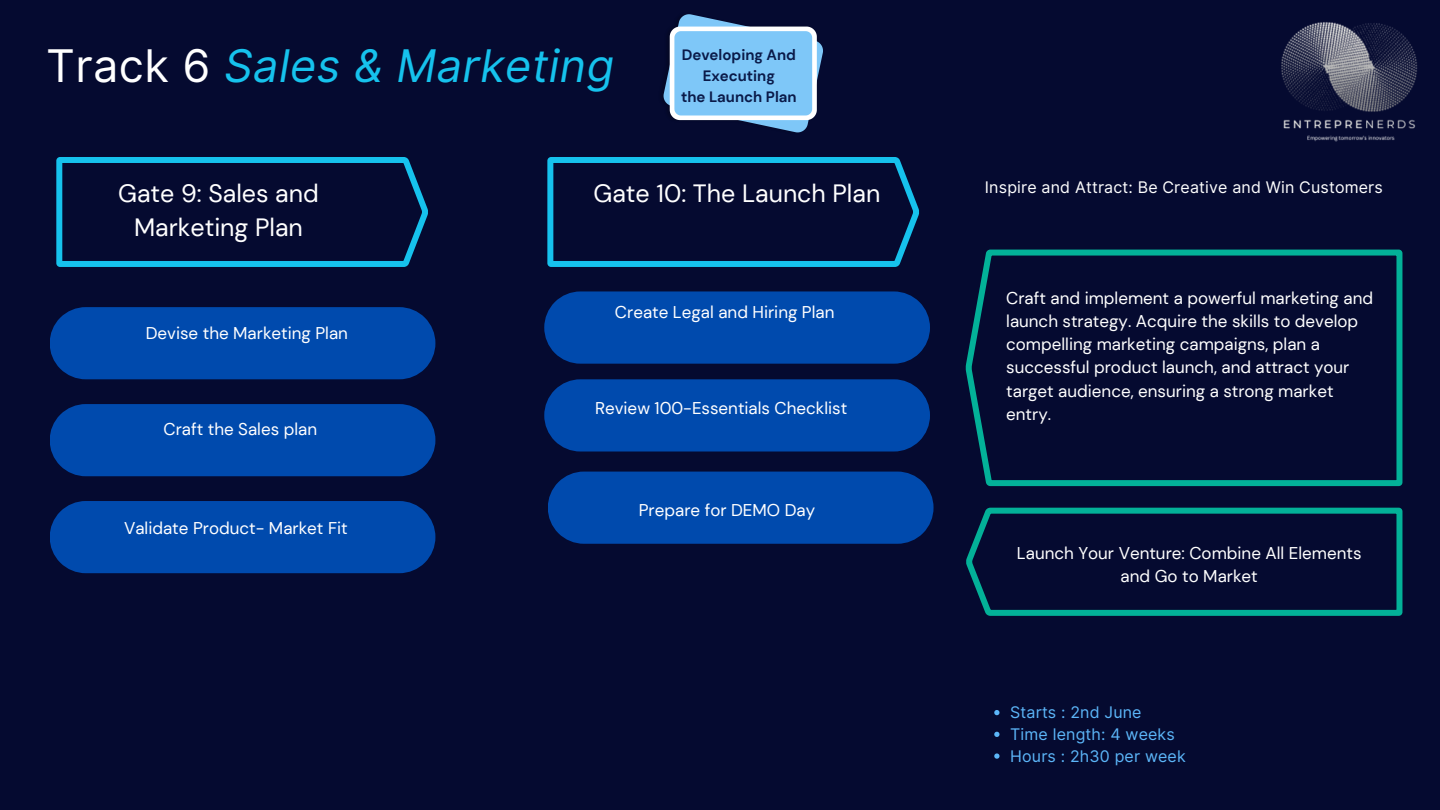
<style>
.page{position:relative;width:1440px;height:810px;background:#050a30}
.page>*{position:absolute;margin:0;border:0;box-sizing:border-box;transform-origin:0 0}
.t1{font:italic 45px "Inter";letter-spacing:.01em;color:#16c2ed}
.t2{font:25px/34.5px "DM Sans";color:#fff;text-align:center}
.t3{font:17px/23.2px "DM Sans";color:#fff}
.t4{font:16px "Inter";letter-spacing:.01em;color:#5cb6f9}
.t5{font:16px "Inter";letter-spacing:.01em;color:#fff}
.t6{font:700 15px "DM Sans";color:#0a1a49}
.s1{font-style:normal;color:#fff}
</style>
<div class="page">
<img style="left:1141px;top:22px;width:277px;height:303px">
<svg style="left:663px;top:14px;width:160px;height:119px"></svg>
<svg style="left:56px;top:157px;width:372px;height:110px"></svg>
<svg style="left:547px;top:157px;width:372px;height:110px"></svg>
<div style="left:50px;top:307px;width:385px;height:72px;background:#004aad"></div>
<div style="left:50px;top:404px;width:385px;height:72px;background:#004aad"></div>
<div style="left:50px;top:501px;width:385px;height:72px;background:#004aad"></div>
<div style="left:544px;top:291px;width:386px;height:73px;background:#004aad"></div>
<div style="left:544px;top:379px;width:386px;height:73px;background:#004aad"></div>
<div style="left:548px;top:472px;width:386px;height:72px;background:#004aad"></div>
<svg style="left:966px;top:250px;width:436px;height:236px"></svg>
<svg style="left:966px;top:508px;width:436px;height:108px"></svg>
<svg style="left:994px;top:710px;width:6px;height:5px"></svg>
<svg style="left:994px;top:732px;width:6px;height:5px"></svg>
<svg style="left:994px;top:753px;width:6px;height:6px"></svg>
<p class="t1" style="left:46px;top:39px;width:570px"><span class="s1">Track 6</span> Sales &amp; Marketing</p>
<p class="t6" style="left:682px;top:45px;width:116px">Developing And</p>
<p class="t6" style="left:703px;top:66px;width:74px">Executing</p>
<h1 class="t6" style="left:681px;top:87px;width:117px">the Launch Plan</h1>
<h2 class="t2" style="left:118px;top:176px;width:202px">Gate 9: Sales and<br>Marketing Plan</h2>
<h3 class="t2" style="left:594px;top:176px;width:288px">Gate 10: The Launch Plan</h3>
<h2 class="t3" style="left:146px;top:321px;width:204px">Devise the Marketing Plan</h2>
<h3 class="t3" style="left:163px;top:418px;width:155px">Craft the Sales plan</h3>
<h3 class="t3" style="left:124px;top:516px;width:225px">Validate Product- Market Fit</h3>
<h3 class="t3" style="left:615px;top:300px;width:221px">Create Legal and Hiring Plan</h3>
<h3 class="t3" style="left:595px;top:396px;width:254px">Review 100-Essentials Checklist</h3>
<h3 class="t3" style="left:639px;top:498px;width:178px">Prepare for DEMO Day</h3>
<h3 class="t5" style="left:985px;top:177px;width:400px">Inspire and Attract: Be Creative and Win Customers</h3>
<h3 class="t3" style="left:1006px;top:286px;width:368px">Craft and implement a powerful marketing and launch strategy. Acquire the skills to develop compelling marketing campaigns, plan a successful product launch, and attract your target audience, ensuring a strong market entry.</h3>
<h3 class="t3" style="left:1017px;top:541px;width:346px;text-align:center">Launch Your Venture: Combine All Elements and Go to Market</h3>
<p class="t4" style="left:1010px;top:703px;width:133px">Starts : 2nd June</p>
<p class="t4" style="left:1010px;top:725px;width:166px">Time length: 4 weeks</p>
<p class="t4" style="left:1010px;top:746px;width:177px">Hours : 2h30 per week</p>
</div>
